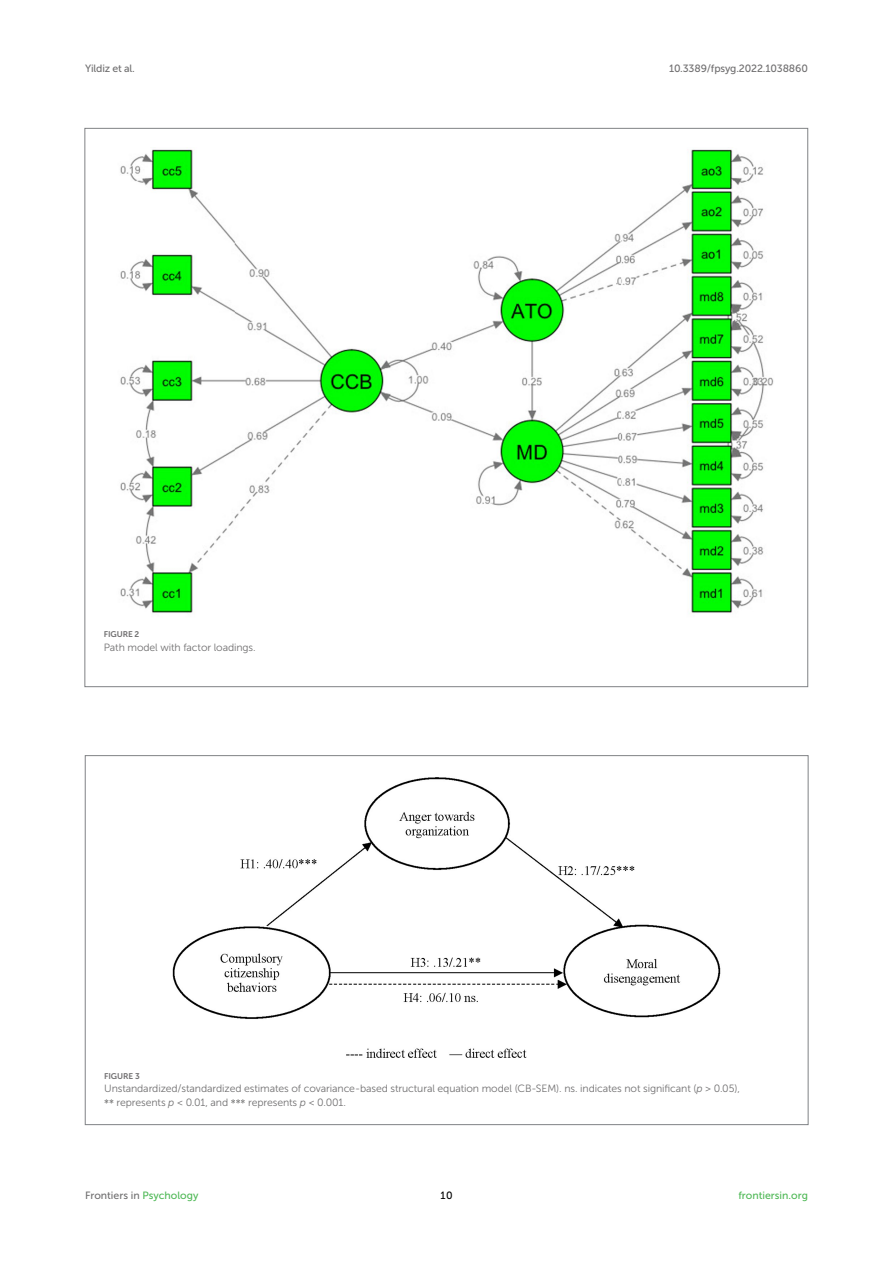
<style>
.page{position:relative;width:893px;height:1263px;background:#fff}
.page>*{position:absolute;margin:0;border:0;box-sizing:border-box;transform-origin:0 0}
.FIG_LEG{font:10.5px/13.5px "Museo Sans 300";letter-spacing:-.01em;color:#706f70}
.t1{font:10.5px "Museo Sans 500";letter-spacing:-.015em;color:#706f70}
.t2{font:10.5px "Museo Sans 500";color:#4eb855}
.t3{font:10.5px "Museo Sans 500";color:#000}
.FIG_HD{font:8.25px "Museo Sans 700";letter-spacing:-.01em;color:#706f70}
.s1{font-style:italic}
.s2{font-family:"STIX General";font-size:9.75px;color:#2b2b2a}
.s3{color:#4eb855}
</style>
<div class="page">
<img style="left:120px;top:147px;width:654px;height:467px">
<img style="left:172px;top:777px;width:549px;height:281px">
<p class="t1" style="left:85px;top:63px;width:51px">Yildiz et al.</p>
<p class="t1" style="left:669px;top:63px;width:140px">10.3389/fpsyg.2022.1038860</p>
<p class="FIG_HD" style="left:104px;top:630px;width:37px">FIGURE 2</p>
<p class="FIG_LEG" style="left:104px;top:640px;width:153px">Path model with factor loadings.</p>
<p class="FIG_HD" style="left:104px;top:1071px;width:37px">FIGURE 3</p>
<p class="FIG_LEG" style="left:104px;top:1082px;width:637px">Unstandardized/standardized estimates of covariance-based structural equation model (CB-SEM). ns. indicates not significant (<span class="s1">p</span> &gt; 0.05), <span class="s2">**</span> represents <span class="s1">p</span> &lt; 0.01, and <span class="s2">***</span> represents <span class="s1">p</span> &lt; 0.001.</p>
<p class="t1" style="left:85px;top:1190px;width:115px">Frontiers in <span class="s3">Psychology</span></p>
<p class="t3" style="left:440px;top:1190px;width:14px">10</p>
<p class="t2" style="left:738px;top:1190px;width:71px">frontiersin.org</p>
</div>
